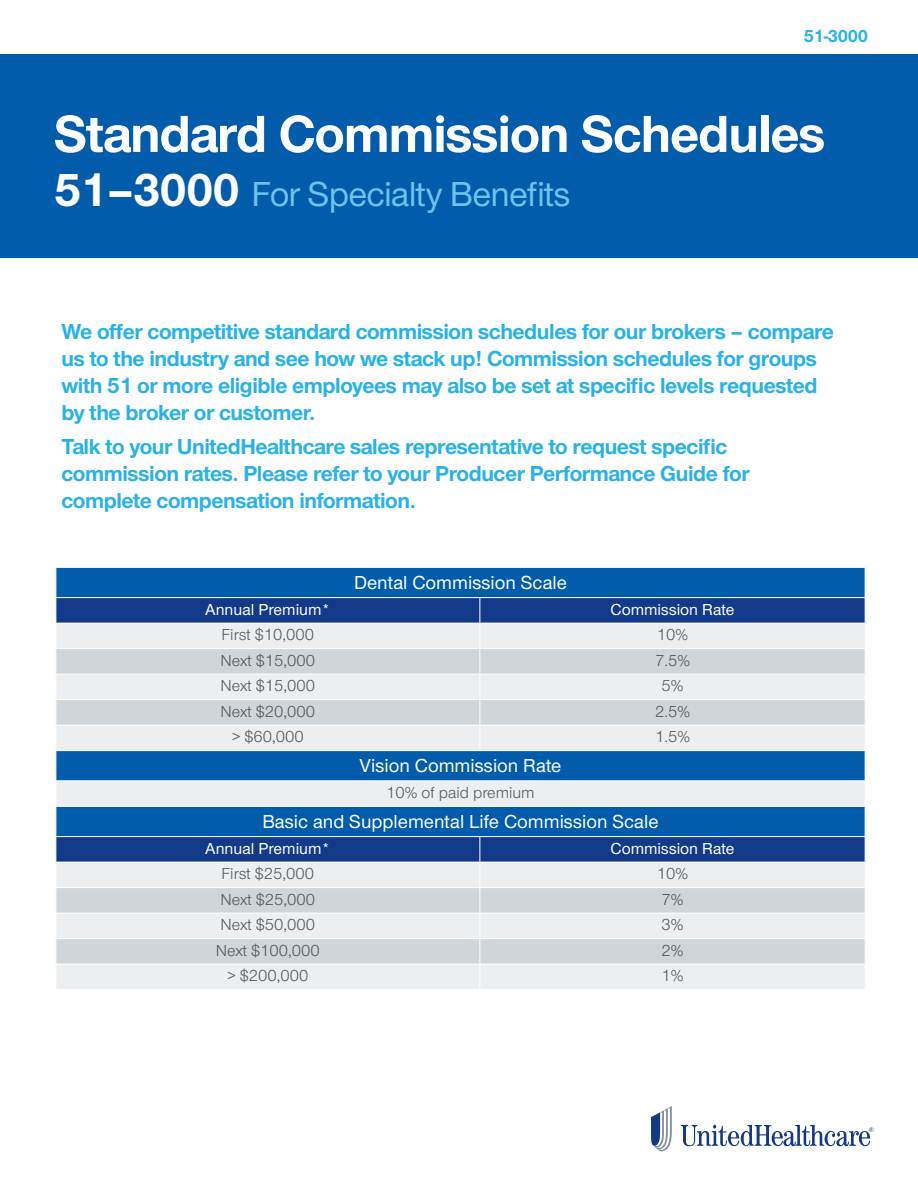
<style>
.page{position:relative;width:918px;height:1188px;background:#fff}
.page>*{position:absolute;margin:0;border:0;box-sizing:border-box;transform-origin:0 0}
.t1{font:700 54px "UHC Sans";letter-spacing:-.02em;color:#fff}
.t2{font:500 36px "UHC Sans";letter-spacing:-.02em;color:#6ec2ec}
.subhead{font:700 22.5px/27px "UHC Sans";letter-spacing:-.02em;color:#29b2e7}
.subhead-2{font:500 19.5px "UHC Sans";color:#fff}
.t3{font:700 18px "UHC Sans";letter-spacing:-.02em;color:#29b2e7}
.subhead-3{font:16.5px "UHC Sans";color:#57585a}
.subhead-4{font:500 16.5px "UHC Sans";color:#fff}
.s1{font-weight:700;font-size:48px;color:#fff}
</style>
<div class="page">
<div style="left:0;top:54px;width:918px;height:203px;background:#015dac"></div>
<svg style="left:681px;top:1125px;width:193px;height:21px"></svg>
<svg style="left:651px;top:1106px;width:21px;height:45px"></svg>
<div style="left:57px;top:568px;width:808px;height:29px;background:#015dac"></div>
<svg style="left:57px;top:598px;width:808px;height:25px;background:#173e8a"></svg>
<div style="left:57px;top:624px;width:808px;height:365px;background:#eceeef"></div>
<svg style="left:57px;top:649px;width:808px;height:315px;background:#a4bcd3"></svg>
<hr style="left:56px;top:648px;width:424px;height:1px;background:#fff">
<hr style="left:480px;top:648px;width:386px;height:1px;background:#fff">
<hr style="left:56px;top:674px;width:424px;height:1px;background:#fff">
<hr style="left:480px;top:674px;width:386px;height:1px;background:#fff">
<hr style="left:56px;top:699px;width:424px;height:1px;background:#fff">
<hr style="left:480px;top:699px;width:386px;height:1px;background:#fff">
<hr style="left:56px;top:725px;width:424px;height:1px;background:#fff">
<hr style="left:480px;top:725px;width:386px;height:1px;background:#fff">
<svg style="left:479px;top:598px;width:1px;height:152px"></svg>
<hr style="left:56px;top:750px;width:424px;height:1px;background:#fff">
<hr style="left:480px;top:750px;width:386px;height:1px;background:#fff">
<hr style="left:56px;top:780px;width:424px;height:1px;background:#fff">
<hr style="left:480px;top:780px;width:386px;height:1px;background:#fff">
<hr style="left:56px;top:806px;width:424px;height:1px;background:#fff">
<hr style="left:480px;top:806px;width:386px;height:1px;background:#fff">
<hr style="left:56px;top:836px;width:424px;height:1px;background:#fff">
<hr style="left:480px;top:836px;width:386px;height:1px;background:#fff">
<hr style="left:56px;top:862px;width:424px;height:1px;background:#fff">
<hr style="left:480px;top:862px;width:386px;height:1px;background:#fff">
<hr style="left:56px;top:887px;width:424px;height:1px;background:#fff">
<hr style="left:480px;top:887px;width:386px;height:1px;background:#fff">
<hr style="left:56px;top:913px;width:424px;height:1px;background:#fff">
<hr style="left:480px;top:913px;width:386px;height:1px;background:#fff">
<hr style="left:56px;top:938px;width:424px;height:1px;background:#fff">
<hr style="left:480px;top:938px;width:386px;height:1px;background:#fff">
<hr style="left:56px;top:964px;width:424px;height:1px;background:#fff">
<svg style="left:56px;top:568px;width:1px;height:421px"></svg>
<hr style="left:480px;top:964px;width:386px;height:1px;background:#fff">
<svg style="left:479px;top:837px;width:1px;height:152px"></svg>
<svg style="left:865px;top:568px;width:1px;height:294px"></svg>
<p class="t3" style="left:804px;top:24px;width:66px">51-3000</p>
<p class="t1" style="left:54px;top:98px;width:773px">Standard Commission Schedules</p>
<p class="t2" style="left:54px;top:170px;width:518px"><span class="s1">51–3000</span> For Specialty Benefits</p>
<p class="subhead" style="left:62px;top:317px;width:774px">We offer competitive standard commission schedules for our brokers – compare us to the industry and see how we stack up! Commission schedules for groups with 51 or more eligible employees may also be set at specific levels requested by the broker or customer.</p>
<p class="subhead" style="left:62px;top:432px;width:690px">Talk to your UnitedHealthcare sales representative to request specific commission rates. Please refer to your Producer Performance Guide for complete compensation information.</p>
<p class="subhead-2" style="left:354px;top:569px;width:214px">Dental Commission Scale</p>
<p class="subhead-4" style="left:205px;top:598px;width:127px">Annual Premium*</p>
<p class="subhead-4" style="left:610px;top:598px;width:126px">Commission Rate</p>
<p class="subhead-3" style="left:222px;top:624px;width:94px">First $10,000</p>
<p class="subhead-3" style="left:657px;top:624px;width:33px">10%</p>
<p class="subhead-3" style="left:221px;top:649px;width:96px">Next $15,000</p>
<p class="subhead-3" style="left:655px;top:649px;width:36px">7.5%</p>
<p class="subhead-3" style="left:221px;top:675px;width:96px">Next $15,000</p>
<p class="subhead-3" style="left:662px;top:675px;width:23px">5%</p>
<p class="subhead-3" style="left:221px;top:700px;width:96px">Next $20,000</p>
<p class="subhead-3" style="left:655px;top:700px;width:36px">2.5%</p>
<p class="subhead-3" style="left:232px;top:726px;width:73px">&gt; $60,000</p>
<p class="subhead-3" style="left:655px;top:726px;width:36px">1.5%</p>
<p class="subhead-2" style="left:360px;top:753px;width:203px">Vision Commission Rate</p>
<p class="subhead-3" style="left:386px;top:782px;width:150px">10% of paid premium</p>
<p class="subhead-2" style="left:262px;top:808px;width:398px">Basic and Supplemental Life Commission Scale</p>
<p class="subhead-4" style="left:205px;top:837px;width:127px">Annual Premium*</p>
<p class="subhead-4" style="left:610px;top:837px;width:126px">Commission Rate</p>
<p class="subhead-3" style="left:222px;top:863px;width:94px">First $25,000</p>
<p class="subhead-3" style="left:657px;top:863px;width:33px">10%</p>
<p class="subhead-3" style="left:221px;top:888px;width:96px">Next $25,000</p>
<p class="subhead-3" style="left:662px;top:888px;width:23px">7%</p>
<p class="subhead-3" style="left:221px;top:914px;width:96px">Next $50,000</p>
<p class="subhead-3" style="left:662px;top:914px;width:23px">3%</p>
<p class="subhead-3" style="left:216px;top:939px;width:105px">Next $100,000</p>
<p class="subhead-3" style="left:662px;top:939px;width:23px">2%</p>
<p class="subhead-3" style="left:227px;top:965px;width:82px">&gt; $200,000</p>
<p class="subhead-3" style="left:662px;top:965px;width:23px">1%</p>
</div>
